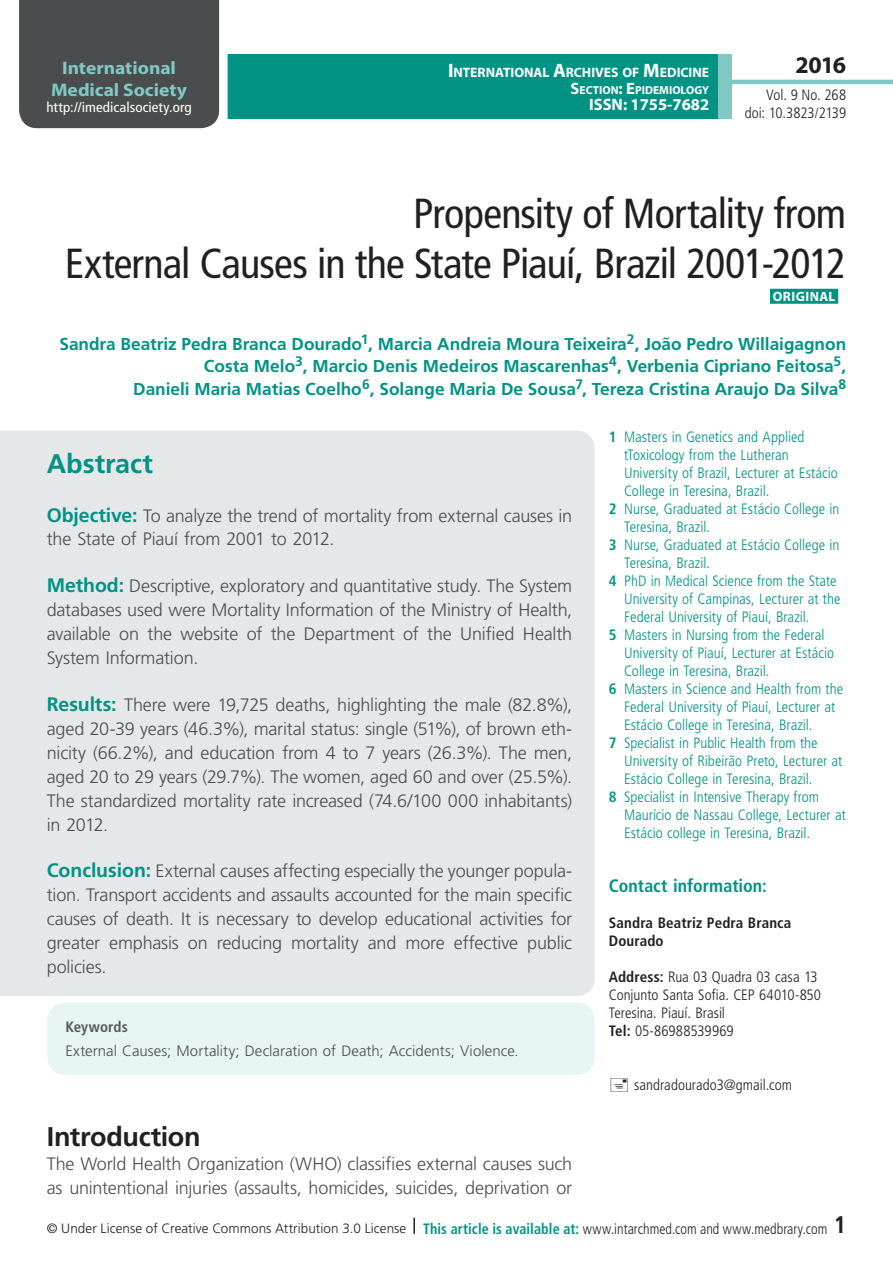
<style>
.page{position:relative;width:893px;height:1263px;background:#fff}
.page>*{position:absolute;margin:0;border:0;box-sizing:border-box;transform-origin:0 0}
.t1{font:condensed 42px/50.4px "Frutiger LT Std";letter-spacing:-.02em;color:#231f20;text-align:right}
.t2{font:700 27px "Frutiger LT Std";letter-spacing:-.015em;color:#231f20}
.t3{font:700 27px "Frutiger LT Std";letter-spacing:-.005em;color:#009384}
.t4{font:700 24px "Myriad Pro";color:#231f20}
.t5{font:700 condensed 24px "Frutiger LT Std";color:#231f20}
.t6{font:700 18.15px/21.8px "Myriad Pro";color:#80c9c2;text-align:center;scale:1.07 1}
.t7{font:300 18px/24px "Frutiger LT Std";letter-spacing:-.01em;color:#4b4c4d;text-align:justify}
.t8{font:700 condensed 18px "Frutiger LT Std";color:#009384}
.t9{font:700 17.25px/22.5px "Frutiger LT Std";color:#009384;text-align:right}
.t10{font:700 16.5px "Myriad Pro";color:#fff}
.t11{font:300 condensed 15px "Frutiger LT Std";color:#009384}
.t12{font:300 condensed 15px/18px "Frutiger LT Std";color:#231f20;text-align:right}
.t13{font:300 15px "Frutiger LT Std";letter-spacing:.005em;color:#4b4c4d}
.t14{font:700 condensed 15px/18px "Frutiger LT Std";letter-spacing:.01em;color:#231f20}
.t15{font:700 condensed 15px "Frutiger LT Std";letter-spacing:.01em;color:#57585a}
.t16{font:condensed 13.95px "Frutiger LT Std";letter-spacing:.005em;color:#fff;scale:1.07 1}
.t17{font:700 13.65px "Myriad Pro";letter-spacing:-.005em;color:#fff}
.t18{font:300 13.5px "Frutiger LT Std";letter-spacing:.005em;color:#231f20}
.t19{font:700 13.5px "Myriad Pro";letter-spacing:.03em;color:#fff}
.t20{font:700 11.55px "Myriad Pro";color:#fff}
.s1{font-size:19.5px}
.s2{font-size:16.5px}
.s3{font-weight:700}
.s4{font-weight:700;font-size:19.5px;color:#009384}
.s5{font-weight:700;font-stretch:condensed;font-size:15px;color:#009384}
.s6{font-stretch:condensed;font-size:15px}
</style>
<div class="page">
<div style="left:23px;top:54px;width:762px;height:65px;background:#009384"></div>
<div style="left:19px;top:0;width:209px;height:129px;background:#4b4c4d"></div>
<div style="left:732px;top:36px;width:161px;height:94px;background:#fff"></div>
<hr style="left:730px;top:80px;width:163px;height:4px;background:#80c9c2">
<div style="left:718px;top:54px;width:14px;height:65px;background:#80c9c2"></div>
<svg style="left:413px;top:1218px;width:2px;height:16px"></svg>
<div style="left:0;top:431px;width:595px;height:565px;background:#e6e7e9"></div>
<div style="left:770px;top:289px;width:68px;height:15px;background:#009384"></div>
<div style="left:47px;top:1003px;width:548px;height:72px;background:#e6f4f3;border-radius:18px"></div>
<p class="t6" style="left:51px;top:56px;width:129px">International<br>Medical Society</p>
<p class="t16" style="left:46px;top:99px;width:137px">http://imedicalsociety.org</p>
<p class="t17" style="left:448px;top:64px;width:263px"><span class="s1">I</span>NTERNATIONAL <span class="s1">A</span>RCHIVES OF <span class="s1">M</span>EDICINE</p>
<p class="t20" style="left:571px;top:82px;width:140px"><span class="s2">S</span>ECTION<span class="s2">: E</span>PIDEMIOLOGY</p>
<p class="t10" style="left:589px;top:94px;width:122px">ISSN: 1755-7682</p>
<h3 class="t4" style="left:795px;top:49px;width:52px">2016</h3>
<p class="t12" style="left:745px;top:86px;width:103px">Vol. 9 No. 268 doi: 10.3823/2139</p>
<h1 class="t1" style="left:65px;top:188px;width:783px">Propensity of Mortality from<br>External Causes in the State Piauí, Brazil 2001-2012</h1>
<p class="t19" style="left:773px;top:287px;width:64px">ORIGINAL</p>
<p class="t9" style="left:59px;top:333px;width:788px">Sandra Beatriz Pedra Branca Dourado<sup>1</sup>, Marcia Andreia Moura Teixeira<sup>2</sup>, João Pedro Willaigagnon<br>Costa Melo<sup>3</sup>, Marcio Denis Medeiros Mascarenhas<sup>4</sup>, Verbenia Cipriano Feitosa<sup>5</sup>,<br>Danieli Maria Matias Coelho<sup>6</sup>, Solange Maria De Sousa<sup>7</sup>, Tereza Cristina Araujo Da Silva<sup>8</sup></p>
<p class="t11" style="left:609px;top:428px;width:197px"><span class="s3">1</span> Masters in Genetics and Applied</p>
<p class="t11" style="left:624px;top:446px;width:166px">tToxicology from the Lutheran</p>
<p class="t11" style="left:624px;top:464px;width:215px">University of Brazil, Lecturer at Estácio</p>
<p class="t11" style="left:624px;top:482px;width:147px">College in Teresina, Brazil.</p>
<p class="t11" style="left:609px;top:500px;width:232px"><span class="s3">2</span> Nurse, Graduated at Estácio College in</p>
<p class="t11" style="left:624px;top:518px;width:87px">Teresina, Brazil.</p>
<p class="t11" style="left:609px;top:536px;width:232px"><span class="s3">3</span> Nurse, Graduated at Estácio College in</p>
<p class="t11" style="left:624px;top:554px;width:87px">Teresina, Brazil.</p>
<p class="t11" style="left:609px;top:572px;width:229px"><span class="s3">4</span> PhD in Medical Science from the State</p>
<p class="t11" style="left:624px;top:590px;width:218px">University of Campinas, Lecturer at the</p>
<p class="t11" style="left:624px;top:608px;width:187px">Federal University of Piauí, Brazil.</p>
<p class="t11" style="left:609px;top:626px;width:217px"><span class="s3">5</span> Masters in Nursing from the Federal</p>
<p class="t11" style="left:624px;top:644px;width:212px">University of Piauí, Lecturer at Estácio</p>
<p class="t11" style="left:624px;top:662px;width:147px">College in Teresina, Brazil.</p>
<p class="t11" style="left:609px;top:680px;width:236px"><span class="s3">6</span> Masters in Science and Health from the</p>
<p class="t11" style="left:624px;top:698px;width:213px">Federal University of Piauí, Lecturer at</p>
<p class="t11" style="left:624px;top:716px;width:190px">Estácio College in Teresina, Brazil.</p>
<p class="t11" style="left:609px;top:734px;width:210px"><span class="s3">7</span> Specialist in Public Health from the</p>
<p class="t11" style="left:624px;top:752px;width:220px">University of Ribeirão Preto, Lecturer at</p>
<p class="t11" style="left:624px;top:770px;width:190px">Estácio College in Teresina, Brazil.</p>
<p class="t11" style="left:609px;top:788px;width:212px"><span class="s3">8</span> Specialist in Intensive Therapy from</p>
<p class="t11" style="left:624px;top:806px;width:223px">Maurício de Nassau College, Lecturer at</p>
<p class="t11" style="left:624px;top:824px;width:188px">Estácio college in Teresina, Brazil.</p>
<p class="t8" style="left:609px;top:875px;width:159px">Contact information:</p>
<p class="t14" style="left:609px;top:914px;width:184px">Sandra Beatriz Pedra Branca<br>Dourado</p>
<p class="t12" style="left:609px;top:968px;width:214px;text-align:left"><span class="s3">Address:</span> Rua 03 Quadra 03 casa 13<br>Conjunto Santa Sofia. CEP 64010-850<br>Teresina. Piauí. Brasil<br><span class="s3">Tel:</span> 05-86988539969</p>
<h2 class="t3" style="left:47px;top:448px;width:108px">Abstract</h2>
<p class="t7" style="left:47px;top:503px;width:527px"><span class="s4">Objective:</span> To analyze the trend of mortality from external causes in the State of Piauí from 2001 to 2012.</p>
<p class="t7" style="left:47px;top:574px;width:527px"><span class="s4">Method:</span> Descriptive, exploratory and quantitative study. The System databases used were Mortality Information of the Ministry of Health, available on the website of the Department of the Unified Health System Information.</p>
<p class="t7" style="left:47px;top:692px;width:527px"><span class="s4">Results:</span> There were 19,725 deaths, highlighting the male (82.8%), aged 20-39 years (46.3%), marital status: single (51%), of brown eth&shy;nicity (66.2%), and education from 4 to 7 years (26.3%). The men, aged 20 to 29 years (29.7%). The women, aged 60 and over (25.5%).<br>The standardized mortality rate increased (74.6/100 000 inhabitants) in 2012.</p>
<p class="t7" style="left:47px;top:859px;width:527px"><span class="s4">Conclusion:</span> External causes affecting especially the younger popula&shy;tion. Transport accidents and assaults accounted for the main specific causes of death. It is necessary to develop educational activities for greater emphasis on reducing mortality and more effective public policies.</p>
<p class="t15" style="left:65px;top:1018px;width:64px">Keywords</p>
<p class="t13" style="left:65px;top:1042px;width:455px">External Causes; Mortality; Declaration of Death; Accidents; Violence.</p>
<p class="t12" style="left:634px;top:1076px;width:159px">sandradourado3@gmail.com</p>
<h2 class="t2" style="left:47px;top:1121px;width:155px">Introduction</h2>
<p class="t7" style="left:47px;top:1152px;width:527px">The World Health Organization (WHO) classifies external causes such as unintentional injuries (assaults, homicides, suicides, deprivation or</p>
<p class="t18" style="left:47px;top:1220px;width:782px">© Under License of Creative Commons Attribution 3.0 License <span class="s5">This article is available at:</span> <span class="s6">www.intarchmed.com and www.medbrary.com</span></p>
<h3 class="t5" style="left:834px;top:1210px;width:14px">1</h3>
</div>
